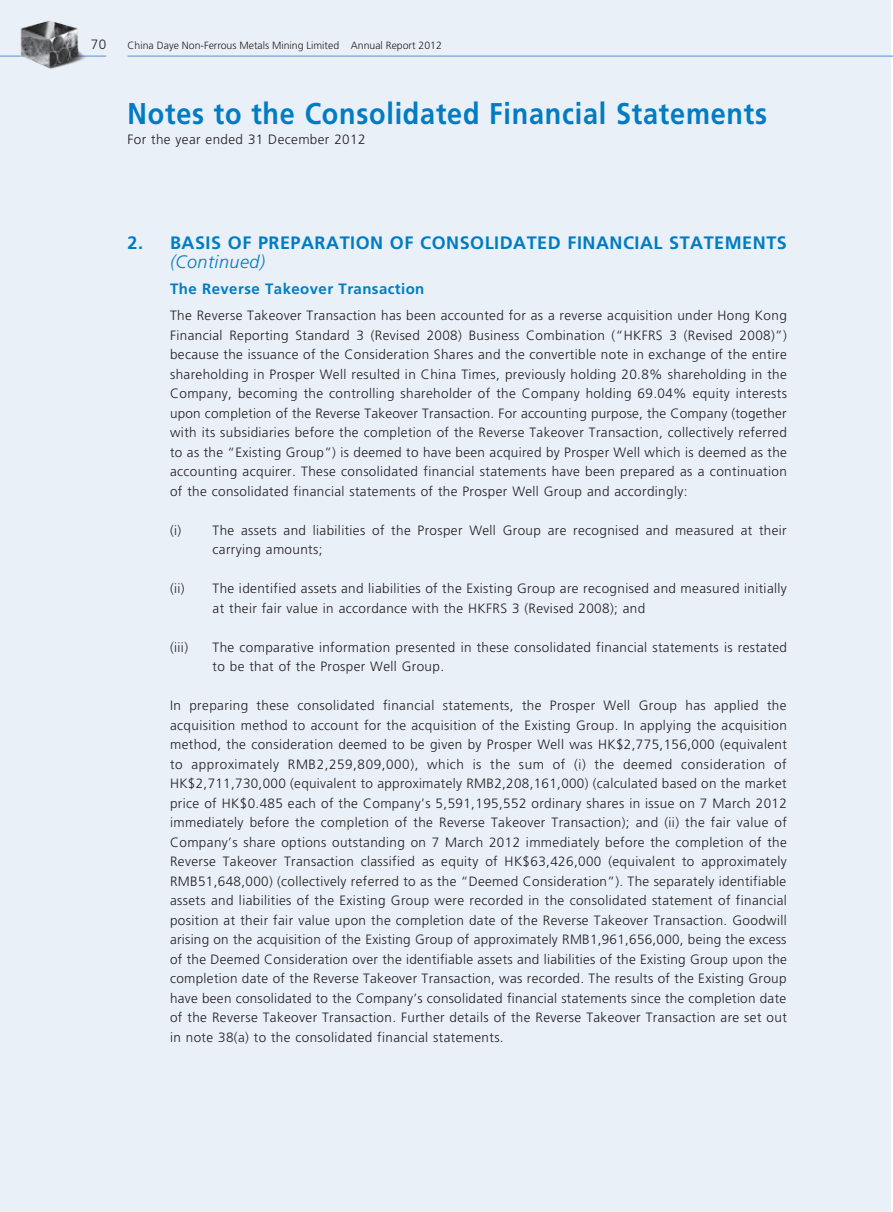
<style>
.page{position:relative;width:893px;height:1212px;background:#fff}
.page>*{position:absolute;margin:0;border:0;box-sizing:border-box;transform-origin:0 0}
.t1{font:700 30px "Frutiger LT Std";letter-spacing:.03em;color:#007cc2;scale:.9 1}
.t2{font:700 18px "Frutiger LT Std";letter-spacing:.03em;color:#007cc2}
.t3{font:italic 300 18px "Frutiger LT Std";letter-spacing:.03em;color:#007cc2}
.t4{font:700 15px "Frutiger LT Std";letter-spacing:.03em;color:#007cc2}
.t5{font:300 13.5px/19.5px "Frutiger LT Std";letter-spacing:.03em;color:#231f20}
.t6{font:300 10.5px "Frutiger LT Std";color:#231f20}
</style>
<div class="page">
<div style="left:0;top:0;width:891px;height:1212px;background:#eaf0f8"></div>
<hr style="left:128px;top:55px;width:765px;height:2px;background:#89b0dc">
<hr style="left:0;top:55px;width:106px;height:2px;background:#89b0dc">
<img style="left:15px;top:21px;width:78px;height:48px">
<p class="t5" style="left:91px;top:35px;width:17px">70</p>
<p class="t6" style="left:128px;top:40px;width:316px">China Daye Non-Ferrous Metals Mining Limited Annual Report 2012</p>
<h1 class="t1" style="left:128px;top:96px;width:712px">Notes to the Consolidated Financial Statements</h1>
<p class="t5" style="left:128px;top:129px;width:239px">For the year ended 31 December 2012</p>
<h2 class="t2" style="left:128px;top:232px;width:661px">2. BASIS OF PREPARATION OF CONSOLIDATED FINANCIAL STATEMENTS</h2>
<h2 class="t3" style="left:170px;top:252px;width:97px">(Continued)</h2>
<p class="t4" style="left:170px;top:280px;width:256px">The Reverse Takeover Transaction</p>
<p class="t5" style="left:170px;top:306px;width:618px;text-align:justify">The Reverse Takeover Transaction has been accounted for as a reverse acquisition under Hong Kong Financial Reporting Standard 3 (Revised 2008) Business Combination (“HKFRS 3 (Revised 2008)”) because the issuance of the Consideration Shares and the convertible note in exchange of the entire shareholding in Prosper Well resulted in China Times, previously holding 20.8% shareholding in the Company, becoming the controlling shareholder of the Company holding 69.04% equity interests upon completion of the Reverse Takeover Transaction. For accounting purpose, the Company (together with its subsidiaries before the completion of the Reverse Takeover Transaction, collectively referred to as the “Existing Group”) is deemed to have been acquired by Prosper Well which is deemed as the accounting acquirer. These consolidated financial statements have been prepared as a continuation of the consolidated financial statements of the Prosper Well Group and accordingly:</p>
<p class="t5" style="left:213px;top:520px;width:576px;text-indent:-43px">(i) The assets and liabilities of the Prosper Well Group are recognised and measured at their carrying amounts;</p>
<p class="t5" style="left:213px;top:579px;width:576px;text-indent:-43px">(ii) The identified assets and liabilities of the Existing Group are recognised and measured initially at their fair value in accordance with the HKFRS 3 (Revised 2008); and</p>
<p class="t5" style="left:170px;top:637px;width:20px">(iii)</p>
<p class="t5" style="left:213px;top:637px;width:576px">The comparative information presented in these consolidated financial statements is restated to be that of the Prosper Well Group.</p>
<p class="t5" style="left:170px;top:696px;width:618px;text-align:justify">In preparing these consolidated financial statements, the Prosper Well Group has applied the acquisition method to account for the acquisition of the Existing Group. In applying the acquisition method, the consideration deemed to be given by Prosper Well was HK$2,775,156,000 (equivalent to approximately RMB2,259,809,000), which is the sum of (i) the deemed consideration of HK$2,711,730,000 (equivalent to approximately RMB2,208,161,000) (calculated based on the market price of HK$0.485 each of the Company’s 5,591,195,552 ordinary shares in issue on 7 March 2012 immediately before the completion of the Reverse Takeover Transaction); and (ii) the fair value of Company’s share options outstanding on 7 March 2012 immediately before the completion of the Reverse Takeover Transaction classified as equity of HK$63,426,000 (equivalent to approximately RMB51,648,000) (collectively referred to as the “Deemed Consideration”). The separately identifiable assets and liabilities of the Existing Group were recorded in the consolidated statement of financial position at their fair value upon the completion date of the Reverse Takeover Transaction. Goodwill arising on the acquisition of the Existing Group of approximately RMB1,961,656,000, being the excess of the Deemed Consideration over the identifiable assets and liabilities of the Existing Group upon the completion date of the Reverse Takeover Transaction, was recorded. The results of the Existing Group have been consolidated to the Company’s consolidated financial statements since the completion date of the Reverse Takeover Transaction. Further details of the Reverse Takeover Transaction are set out in note 38(a) to the consolidated financial statements.</p>
</div>
